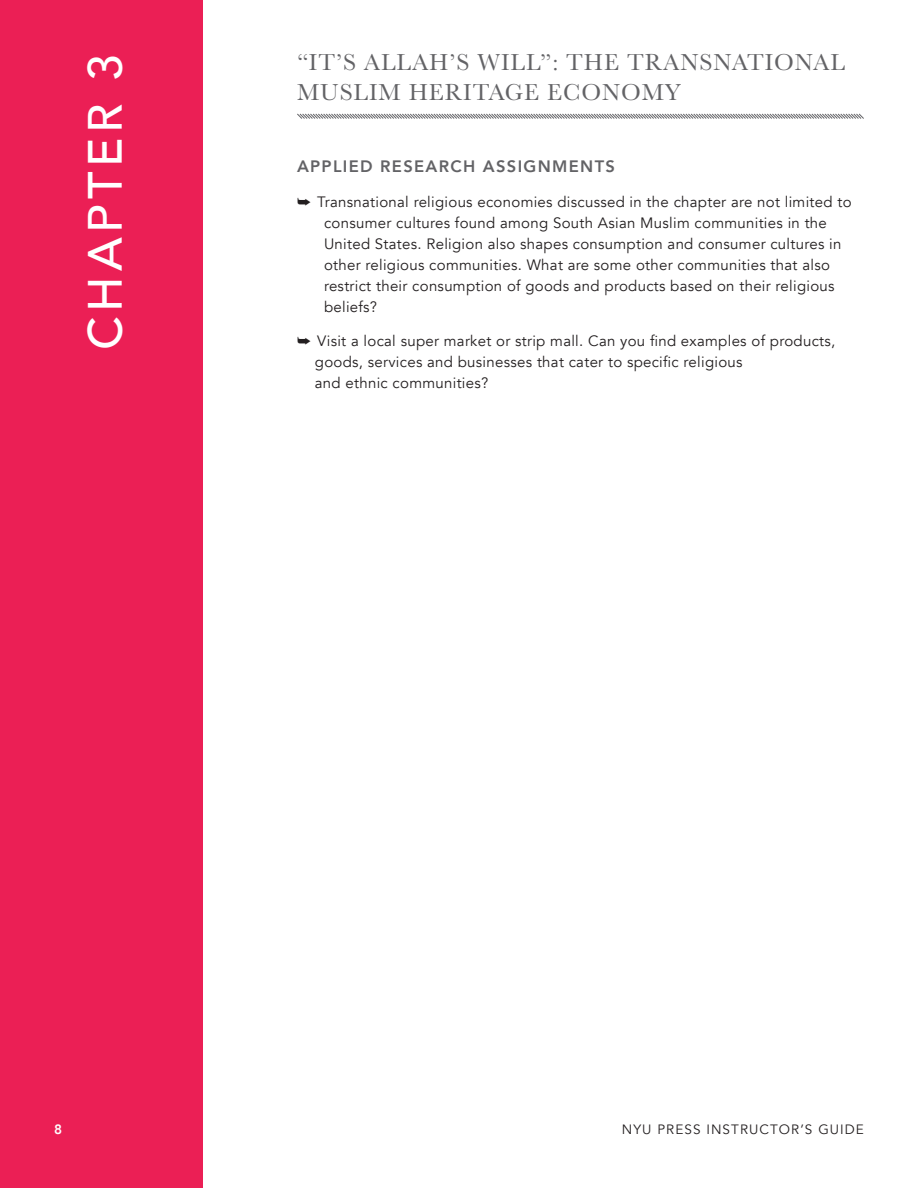
<style>
.page{position:relative;width:918px;height:1188px;background:#fff}
.page>*{position:absolute;margin:0;border:0;box-sizing:border-box;transform-origin:0 0}
.t1{font:500 48px "Avenir";letter-spacing:.1em;color:#fff}
.t2{font:24px/30px "Baskerville";letter-spacing:.04em;color:#636366}
.t3{font:800 16.5px "Avenir";letter-spacing:.08em;color:#636366}
.t4{font:15px/21px "Avenir";letter-spacing:.02em;color:#231f20}
.t5{font:13.5px "Avenir";letter-spacing:.08em;color:#231f20}
.t6{font:800 13.5px "Avenir";color:#fff}
</style>
<div class="page">
<div style="left:0;top:0;width:202px;height:1188px;background:#eb1f55"></div>
<svg style="left:297px;top:113px;width:567px;height:6px"></svg>
<h1 class="t1" style="left:64px;top:350px;width:298px;rotate:-90deg">CHAPTER 3</h1>
<h2 class="t2" style="left:297px;top:48px;width:549px">“IT’S ALLAH’S WILL”: THE TRANSNATIONAL<br>MUSLIM HERITAGE ECONOMY</h2>
<p class="t3" style="left:297px;top:153px;width:319px">APPLIED RESEARCH ASSIGNMENTS</p>
<p class="t4" style="left:324px;top:191px;width:529px;text-indent:-27px">➥ Transnational religious economies discussed in the chapter are not limited to consumer cultures found among South Asian Muslim communities in the United States. Religion also shapes consumption and consumer cultures in other religious communities. What are some other communities that also restrict their consumption of goods and products based on their religious beliefs?</p>
<p class="t4" style="left:315px;top:331px;width:522px;text-indent:-18px">➥ Visit a local super market or strip mall. Can you find examples of products, goods, services and businesses that cater to specific religious<br>and ethnic communities?</p>
<p class="t6" style="left:54px;top:1119px;width:9px">8</p>
<p class="t5" style="left:622px;top:1121px;width:244px">NYU PRESS INSTRUCTOR’S GUIDE</p>
</div>
